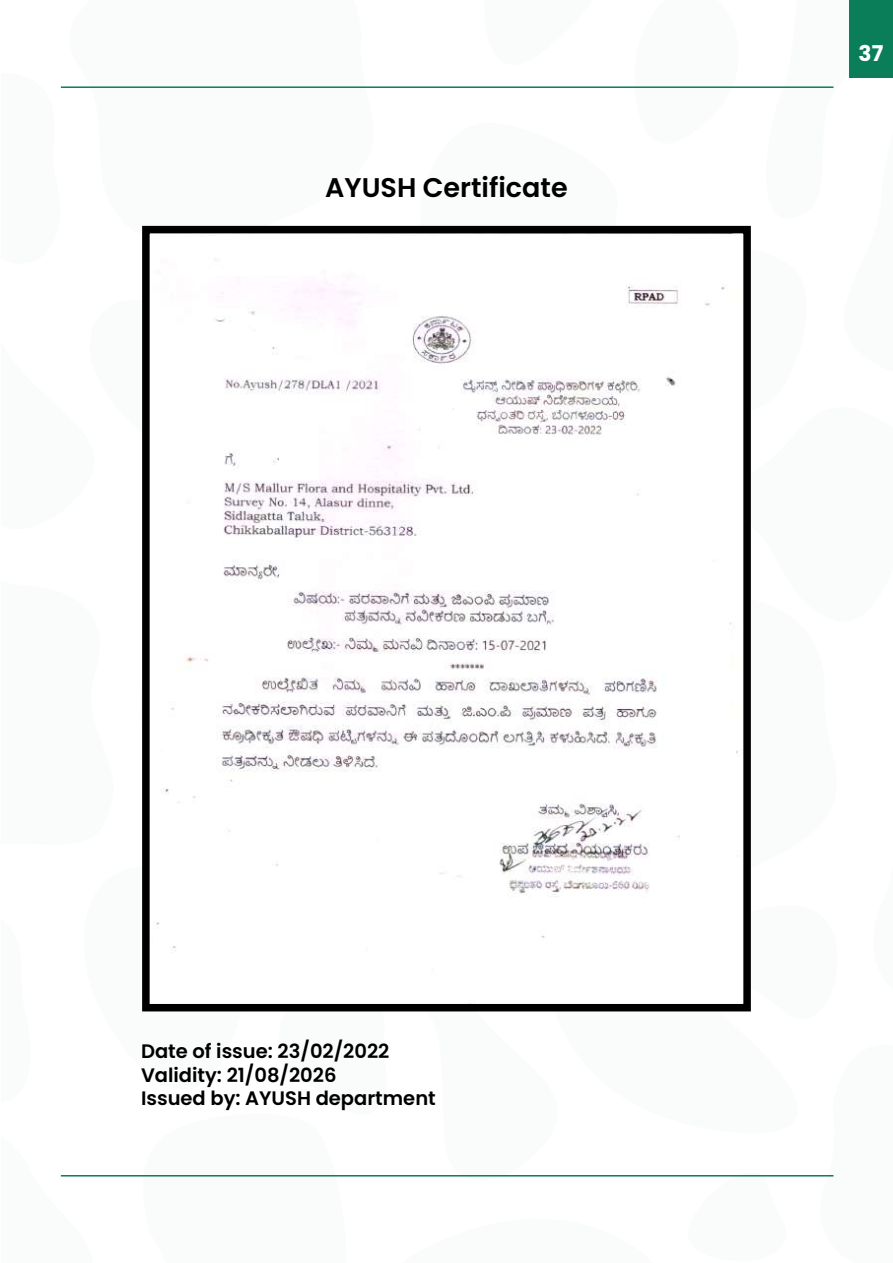
<style>
.page{position:relative;width:893px;height:1263px;background:#fff}
.page>*{position:absolute;margin:0;border:0;box-sizing:border-box;transform-origin:0 0}
.t1{font:600 27px "Poppins";color:#000}
.t2{font:700 21.75px "Poppins";color:#fff}
.t3{font:600 19.5px/23.4px "Poppins";color:#000}
</style>
<div class="page">
<div style="left:850px;top:0;width:43px;height:77px;background:#097e58"></div>
<hr style="left:61px;top:86px;width:772px;height:2px;background:#097e58">
<img style="left:156px;top:259px;width:582px;height:689px">
<div style="left:142px;top:226px;width:609px;height:785px;border:8px solid #000"></div>
<h1 class="t1" style="left:325px;top:172px;width:244px">AYUSH Certificate</h1>
<p class="t2" style="left:859px;top:40px;width:26px">37</p>
<p class="t3" style="left:141px;top:1040px;width:296px">Date of issue: 23/02/2022<br>Validity: 21/08/2026<br>Issued by: AYUSH department</p>
</div>
